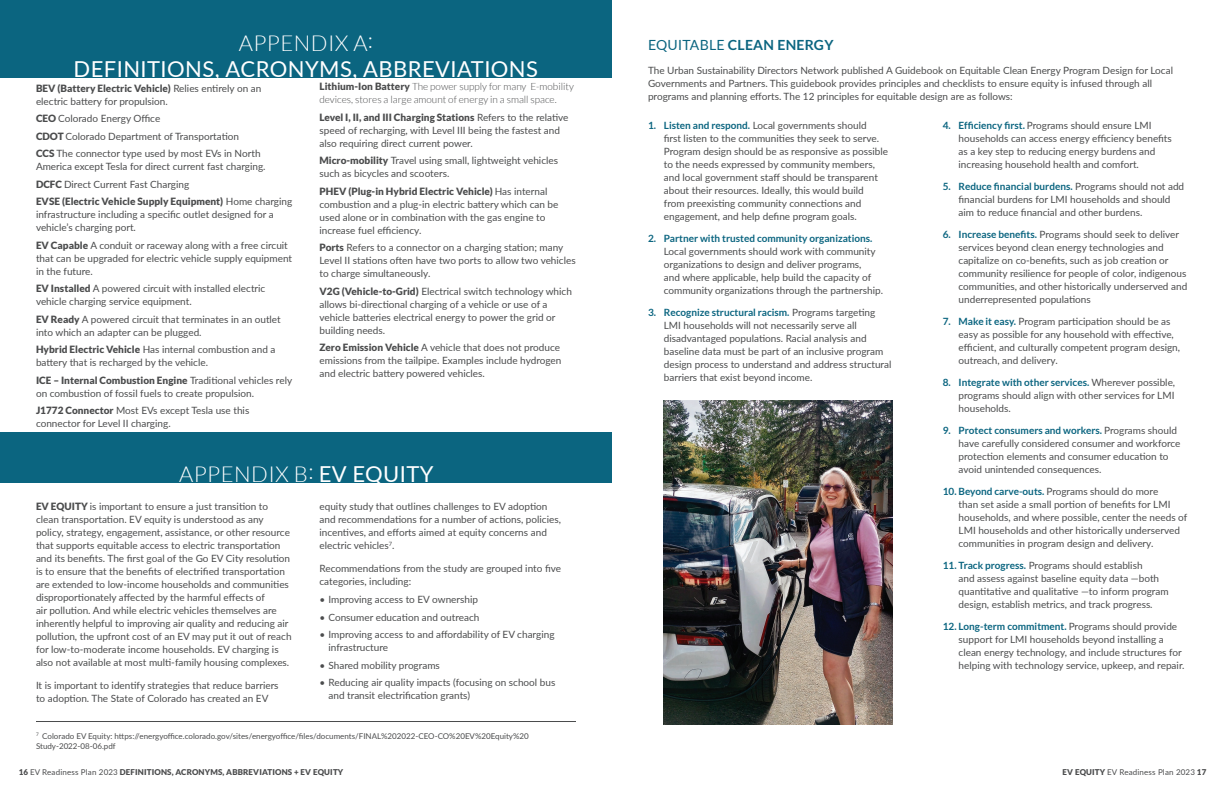
<style>
.page{position:relative;width:1224px;height:792px;background:#fff}
.page>*{position:absolute;margin:0;border:0;box-sizing:border-box;transform-origin:0 0}
.t1{font:22px "Lato";letter-spacing:.02em;color:#fff}
.t2{font:300 22px "Lato";letter-spacing:.02em;color:#fff}
.t3{font:700 14px "Lato";letter-spacing:.02em;color:#0b6580}
.t4{font:10px/13px "Lato";color:#4b4c4d}
.t5{font:300 10px/13px "Lato";color:#4b4c4d}
.t6{font:700 10px "Lato";color:#0b6580}
.t7{font:8px/10px "Lato";color:#4b4c4d}
.t8{font:900 8px "Lato";letter-spacing:.02em;color:#4b4c4d}
.t9{font:8px "Lato";letter-spacing:.02em;color:#4b4c4d}
.s1{font-weight:900}
.s2{font-weight:400}
.s3{font-weight:700;color:#0b6580}
</style>
<div class="page">
<div style="left:0;top:0;width:612px;height:77px;background:#0b6580"></div>
<hr style="left:36px;top:721px;width:540px;height:1px;background:#4b4c4d">
<div style="left:0;top:432px;width:612px;height:50px;background:#0b6580"></div>
<img style="left:664px;top:401px;width:229px;height:323px">
<h1 class="t2" style="left:239px;top:32px;width:136px">APPENDIX A:</h1>
<h1 class="t1" style="left:74px;top:54px;width:466px">DEFINITIONS, ACRONYMS, ABBREVIATIONS</h1>
<p class="t4" style="left:36px;top:81px;width:227px"><span class="s1">BEV (Battery Electric Vehicle)</span> Relies entirely on an electric battery for propulsion.</p>
<p class="t4" style="left:36px;top:110px;width:226px;line-height:17.5px"><span class="s1">CEO</span> Colorado Energy Office<br><span class="s1">CDOT</span> Colorado Department of Transportation<br><span class="s1">CCS</span> The connector type used by most EVs in North</p>
<p class="t4" style="left:36px;top:158px;width:258px;line-height:17.5px">America except Tesla for direct current fast charging.<br><span class="s1">DCFC</span> Direct Current Fast Charging<br><span class="s1">EVSE (Electric Vehicle Supply Equipment)</span> Home charging</p>
<p class="t4" style="left:36px;top:208px;width:239px">infrastructure including a specific outlet designed for a vehicle’s charging port.</p>
<p class="t4" style="left:36px;top:238px;width:258px"><span class="s1">EV Capable</span> A conduit or raceway along with a free circuit that can be upgraded for electric vehicle supply equipment in the future.</p>
<p class="t4" style="left:36px;top:282px;width:231px"><span class="s1">EV Installed</span> A powered circuit with installed electric vehicle charging service equipment.</p>
<p class="t4" style="left:36px;top:312px;width:246px"><span class="s1">EV Ready</span> A powered circuit that terminates in an outlet into which an adapter can be plugged.</p>
<p class="t4" style="left:36px;top:343px;width:241px"><span class="s1">Hybrid Electric Vehicle</span> Has internal combustion and a battery that is recharged by the vehicle.</p>
<p class="t4" style="left:36px;top:373px;width:258px"><span class="s1">ICE – Internal Combustion Engine</span> Traditional vehicles rely on combustion of fossil fuels to create propulsion.</p>
<p class="t4" style="left:36px;top:404px;width:215px"><span class="s1">J1772 Connector</span> Most EVs except Tesla use this connector for Level II charging.</p>
<p class="t5" style="left:320px;top:80px;width:256px"><span class="s1">Lithium-Ion Battery</span> The power supply for many E-mobility devices, stores a large amount of energy in a small space.</p>
<p class="t4" style="left:320px;top:110px;width:251px"><span class="s1">Level I, II, and III Charging Stations</span> Refers to the relative speed of recharging, with Level III being the fastest and also requiring direct current power.</p>
<p class="t4" style="left:320px;top:154px;width:240px"><span class="s1">Micro-mobility</span> Travel using small, lightweight vehicles such as bicycles and scooters.</p>
<p class="t4" style="left:320px;top:184px;width:240px"><span class="s1">PHEV (Plug-in Hybrid Electric Vehicle)</span> Has internal combustion and a plug-in electric battery which can be used alone or in combination with the gas engine to increase fuel efficiency.</p>
<p class="t4" style="left:320px;top:241px;width:258px"><span class="s1">Ports</span> Refers to a connector on a charging station; many<br>Level II stations often have two ports to allow two vehicles to charge simultaneously.</p>
<p class="t4" style="left:320px;top:284px;width:254px"><span class="s1">V2G (Vehicle-to-Grid)</span> Electrical switch technology which allows bi-directional charging of a vehicle or use of a vehicle batteries electrical energy to power the grid or building needs.</p>
<p class="t4" style="left:320px;top:341px;width:243px"><span class="s1">Zero Emission Vehicle</span> A vehicle that does not produce emissions from the tailpipe. Examples include hydrogen and electric battery powered vehicles.</p>
<h1 class="t2" style="left:179px;top:463px;width:256px">APPENDIX B: <span class="s2">EV EQUITY</span></h1>
<p class="t4" style="left:36px;top:500px;width:257px"><span class="s1">EV EQUITY</span> is important to ensure a just transition to clean transportation. EV equity is understood as any policy, strategy, engagement, assistance, or other resource that supports equitable access to electric transportation and its benefits. The first goal of the Go EV City resolution is to ensure that the benefits of electrified transportation are extended to low-income households and communities disproportionately affected by the harmful effects of<br>air pollution. And while electric vehicles themselves are inherently helpful to improving air quality and reducing air pollution, the upfront cost of an EV may put it out of reach for low-to-moderate income households. EV charging is also not available at most multi-family housing complexes.</p>
<p class="t4" style="left:36px;top:679px;width:244px">It is important to identify strategies that reduce barriers to adoption. The State of Colorado has created an EV</p>
<p class="t4" style="left:320px;top:500px;width:243px">equity study that outlines challenges to EV adoption and recommendations for a number of actions, policies, incentives, and efforts aimed at equity concerns and electric vehicles<sup>7</sup>.</p>
<p class="t4" style="left:320px;top:562px;width:243px">Recommendations from the study are grouped into five categories, including:</p>
<p class="t4" style="left:320px;top:593px;width:160px">• Improving access to EV ownership</p>
<p class="t4" style="left:320px;top:610px;width:161px">• Consumer education and outreach</p>
<p class="t4" style="left:329px;top:628px;width:228px;text-indent:-9px">• Improving access to and affordability of EV charging infrastructure</p>
<p class="t4" style="left:320px;top:658px;width:122px">• Shared mobility programs</p>
<p class="t4" style="left:329px;top:676px;width:228px;text-indent:-9px">• Reducing air quality impacts (focusing on school bus and transit electrification grants)</p>
<p class="t7" style="left:36px;top:731px;width:494px"><sup>7</sup> Colorado EV Equity: https://energyoffice.colorado.gov/sites/energyoffice/files/documents/FINAL%202022-CEO-CO%20EV%20Equity%20<br>Study-2022-08-06.pdf</p>
<h2 class="t3" style="left:648px;top:37px;width:187px"><span class="s2">EQUITABLE</span> CLEAN ENERGY</h2>
<p class="t4" style="left:648px;top:63px;width:527px">The Urban Sustainability Directors Network published A Guidebook on Equitable Clean Energy Program Design for Local<br>Governments and Partners. This guidebook provides principles and checklists to ensure equity is infused through all programs and planning efforts. The 12 principles for equitable design are as follows:</p>
<p class="t4" style="left:664px;top:118px;width:226px;text-indent:-16px"><span class="s3">1. Listen and respond.</span> Local governments should<br>first listen to the communities they seek to serve.<br>Program design should be as responsive as possible to the needs expressed by community members, and local government staff should be transparent about their resources. Ideally, this would build<br>from preexisting community connections and engagement, and help define program goals.</p>
<p class="t6" style="left:648px;top:232px;width:226px">2. Partner with trusted community organizations.</p>
<p class="t4" style="left:664px;top:244px;width:221px">Local governments should work with community organizations to design and deliver programs,<br>and where applicable, help build the capacity of community organizations through the partnership.</p>
<p class="t4" style="left:664px;top:305px;width:229px;text-indent:-16px"><span class="s3">3. Recognize structural racism.</span> Programs targeting LMI households will not necessarily serve all disadvantaged populations. Racial analysis and baseline data must be part of an inclusive program design process to understand and address structural barriers that exist beyond income.</p>
<p class="t4" style="left:959px;top:118px;width:215px;text-indent:-16px"><span class="s3">4. Efficiency first.</span> Programs should ensure LMI households can access energy efficiency benefits as a key step to reducing energy burdens and increasing household health and comfort.</p>
<p class="t4" style="left:959px;top:179px;width:227px;text-indent:-16px"><span class="s3">5. Reduce financial burdens.</span> Programs should not add financial burdens for LMI households and should aim to reduce financial and other burdens.</p>
<p class="t4" style="left:959px;top:227px;width:230px;text-indent:-16px"><span class="s3">6. Increase benefits.</span> Programs should seek to deliver services beyond clean energy technologies and capitalize on co-benefits, such as job creation or community resilience for people of color, indigenous communities, and other historically underserved and underrepresented populations</p>
<p class="t4" style="left:959px;top:314px;width:223px;text-indent:-16px"><span class="s3">7. Make it easy.</span> Program participation should be as easy as possible for any household with effective, efficient, and culturally competent program design, outreach, and delivery.</p>
<p class="t4" style="left:959px;top:375px;width:218px;text-align:justify;text-indent:-16px"><span class="s3">8. Integrate with other services.</span> Wherever possible, programs should align with other services for LMI households.</p>
<p class="t4" style="left:959px;top:423px;width:223px;text-indent:-16px"><span class="s3">9. Protect consumers and workers.</span> Programs should have carefully considered consumer and workforce protection elements and consumer education to avoid unintended consequences.</p>
<p class="t4" style="left:959px;top:484px;width:230px;text-indent:-16px"><span class="s3">10. Beyond carve-outs.</span> Programs should do more<br>than set aside a small portion of benefits for LMI households, and where possible, center the needs of LMI households and other historically underserved communities in program design and delivery.</p>
<p class="t4" style="left:959px;top:558px;width:212px;text-indent:-16px"><span class="s3">11. Track progress.</span> Programs should establish<br>and assess against baseline equity data —both quantitative and qualitative —to inform program design, establish metrics, and track progress.</p>
<p class="t4" style="left:959px;top:619px;width:228px;text-indent:-16px"><span class="s3">12. Long-term commitment.</span> Programs should provide support for LMI households beyond installing a clean energy technology, and include structures for helping with technology service, upkeep, and repair.</p>
<p class="t8" style="left:19px;top:767px;width:326px">16 <span class="s2">EV Readiness Plan 2023</span> DEFINITIONS, ACRONYMS, ABBREVIATIONS + EV EQUITY</p>
<p class="t9" style="left:1063px;top:766px;width:145px"><span class="s1">EV EQUITY</span> EV Readiness Plan 2023 <span class="s1">17</span></p>
</div>
